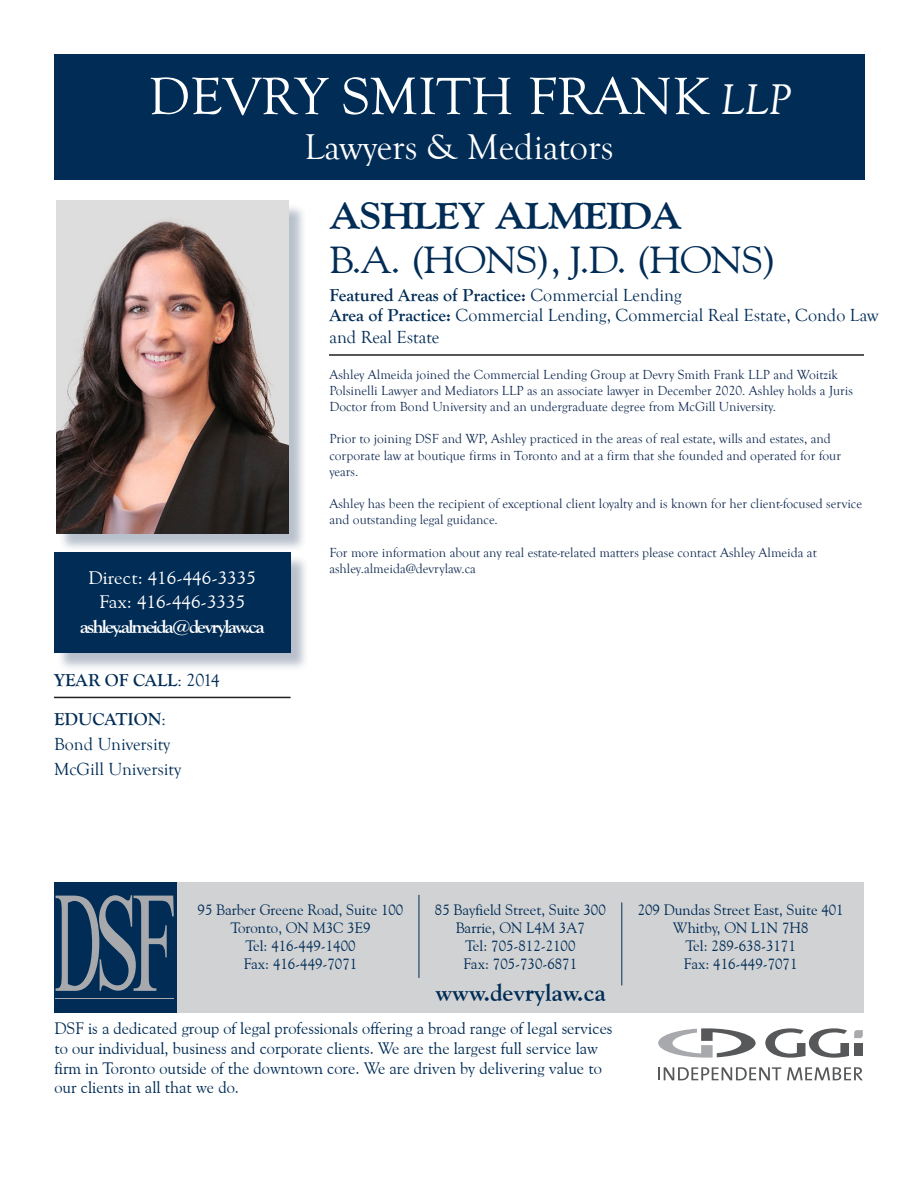
<style>
.page{position:relative;width:918px;height:1188px;background:#fff}
.page>*{position:absolute;margin:0;border:0;box-sizing:border-box;transform-origin:0 0}
.t1{font:54px "Goudy Old Style T";color:#fff;scale:1.04 1}
.t2{font:37.5px "Goudy Old Style BT";letter-spacing:-.025em;color:#002c55;scale:1.1 1}
.t3{font:700 37.5px "Goudy Old Style BT";letter-spacing:-.025em;color:#002c55;scale:1.1 1}
.t4{font:36.75px "Goudy Old Style T";color:#fff}
.t5{font:700 24px "Goudy Old Style BT";color:#002c55}
.t6{font:18.15px/24.8px "Goudy Old Style BT";color:#fff;text-align:center;scale:1.07 1}
.t7{font:700 18.15px "Goudy Old Style BT";letter-spacing:-.09em;color:#fff;scale:1.07 1}
.t8{font:18px/24.8px "Goudy Old Style T";color:#002c55}
.t9{font:700 18px "Goudy Old Style T";color:#002c55}
.t10{font:16.5px/19.8px "Goudy Old Style BT";color:#002c55}
.t11{font:15px/18px "Goudy Old Style BT";color:#002c55;text-align:center}
.t12{font:13.5px/16.2px "Goudy Old Style T";color:#142d54}
.s1{font-style:italic;font-size:44.1px}
.s2{font-weight:400}
.s3{font-weight:700}
</style>
<div class="page">
<div style="left:54px;top:54px;width:810px;height:125px;background:#002c55"></div>
<div style="left:56px;top:555px;width:253px;height:117px;background:#142d54;opacity:.3"></div>
<div style="left:54px;top:553px;width:237px;height:100px;background:#002c55"></div>
<svg style="left:765px;top:1028px;width:98px;height:30px"></svg>
<svg style="left:658px;top:1028px;width:98px;height:30px"></svg>
<svg style="left:658px;top:1067px;width:123px;height:13px"></svg>
<svg style="left:787px;top:1067px;width:76px;height:13px"></svg>
<div style="left:177px;top:882px;width:687px;height:131px;background:#d1d2d4"></div>
<div style="left:54px;top:882px;width:122px;height:131px;background:#002c55"></div>
<svg style="left:56px;top:895px;width:118px;height:96px"></svg>
<hr style="left:56px;top:998px;width:118px;height:1px;background:#a8a9ad">
<hr style="left:419px;top:895px;width:1px;height:83px;background:#002c55">
<hr style="left:621px;top:902px;width:1px;height:83px;background:#002c55">
<div style="left:58px;top:203px;width:249px;height:350px;background:#142d54;opacity:.3"></div>
<img style="left:56px;top:201px;width:232px;height:333px">
<hr style="left:329px;top:354px;width:535px;height:2px;background:#231f20">
<hr style="left:54px;top:697px;width:237px;height:1px;background:#231f20">
<h1 class="t1" style="left:148px;top:75px;width:619px">DEVRY SMITH FRANK <span class="s1">LLP</span></h1>
<h3 class="t4" style="left:304px;top:132px;width:311px">Lawyers &amp; Mediators</h3>
<h2 class="t3" style="left:329px;top:201px;width:322px">ASHLEY ALMEIDA</h2>
<h2 class="t2" style="left:329px;top:245px;width:409px">B.A. (HONS), J.D. (HONS)</h2>
<h3 class="t9" style="left:329px;top:284px;width:354px">Featured Areas of Practice: <span class="s2">Commercial Lending</span></h3>
<h3 class="t6" style="left:89px;top:566px;width:158px">Direct: 416-446-3335<br>Fax: 416-446-3335</h3>
<h3 class="t7" style="left:80px;top:620px;width:174px">ashley.almeida@devrylaw.ca</h3>
<h3 class="t9" style="left:54px;top:669px;width:167px">YEAR OF CALL<span class="s2">: 2014</span></h3>
<h3 class="t8" style="left:54px;top:708px;width:129px"><span class="s3">EDUCATION</span>:<br>Bond University<br>McGill University</h3>
<h3 class="t8" style="left:329px;top:306px;width:551px;line-height:21.6px"><span class="s3">Area of Practice:</span> Commercial Lending, Commercial Real Estate, Condo Law and Real Estate</h3>
<p class="t12" style="left:329px;top:367px;width:525px">Ashley Almeida joined the Commercial Lending Group at Devry Smith Frank LLP and Woitzik<br>Polsinelli Lawyer and Mediators LLP as an associate lawyer in December 2020. Ashley holds a Juris<br>Doctor from Bond University and an undergraduate degree from McGill University.</p>
<p class="t12" style="left:329px;top:432px;width:513px">Prior to joining DSF and WP, Ashley practiced in the areas of real estate, wills and estates, and corporate law at boutique firms in Toronto and at a firm that she founded and operated for four years.</p>
<p class="t12" style="left:329px;top:496px;width:534px">Ashley has been the recipient of exceptional client loyalty and is known for her client-focused service and outstanding legal guidance.</p>
<p class="t12" style="left:329px;top:545px;width:489px">For more information about any real estate-related matters please contact Ashley Almeida at ashley.almeida@devrylaw.ca</p>
<p class="t11" style="left:198px;top:902px;width:207px">95 Barber Greene Road, Suite 100<br>Toronto, ON M3C 3E9<br>Tel: 416-449-1400<br>Fax: 416-449-7071</p>
<p class="t11" style="left:638px;top:902px;width:207px">209 Dundas Street East, Suite 401<br>Whitby, ON L1N 7H8<br>Tel: 289-638-3171<br>Fax: 416-449-7071</p>
<p class="t11" style="left:435px;top:902px;width:172px">85 Bayfield Street, Suite 300<br>Barrie, ON L4M 3A7<br>Tel: 705-812-2100<br>Fax: 705-730-6871</p>
<h3 class="t5" style="left:435px;top:983px;width:172px">www.devrylaw.ca</h3>
<p class="t10" style="left:54px;top:1020px;width:560px">DSF is a dedicated group of legal professionals offering a broad range of legal services to our individual, business and corporate clients. We are the largest full service law firm in Toronto outside of the downtown core. We are driven by delivering value to our clients in all that we do.</p>
</div>
